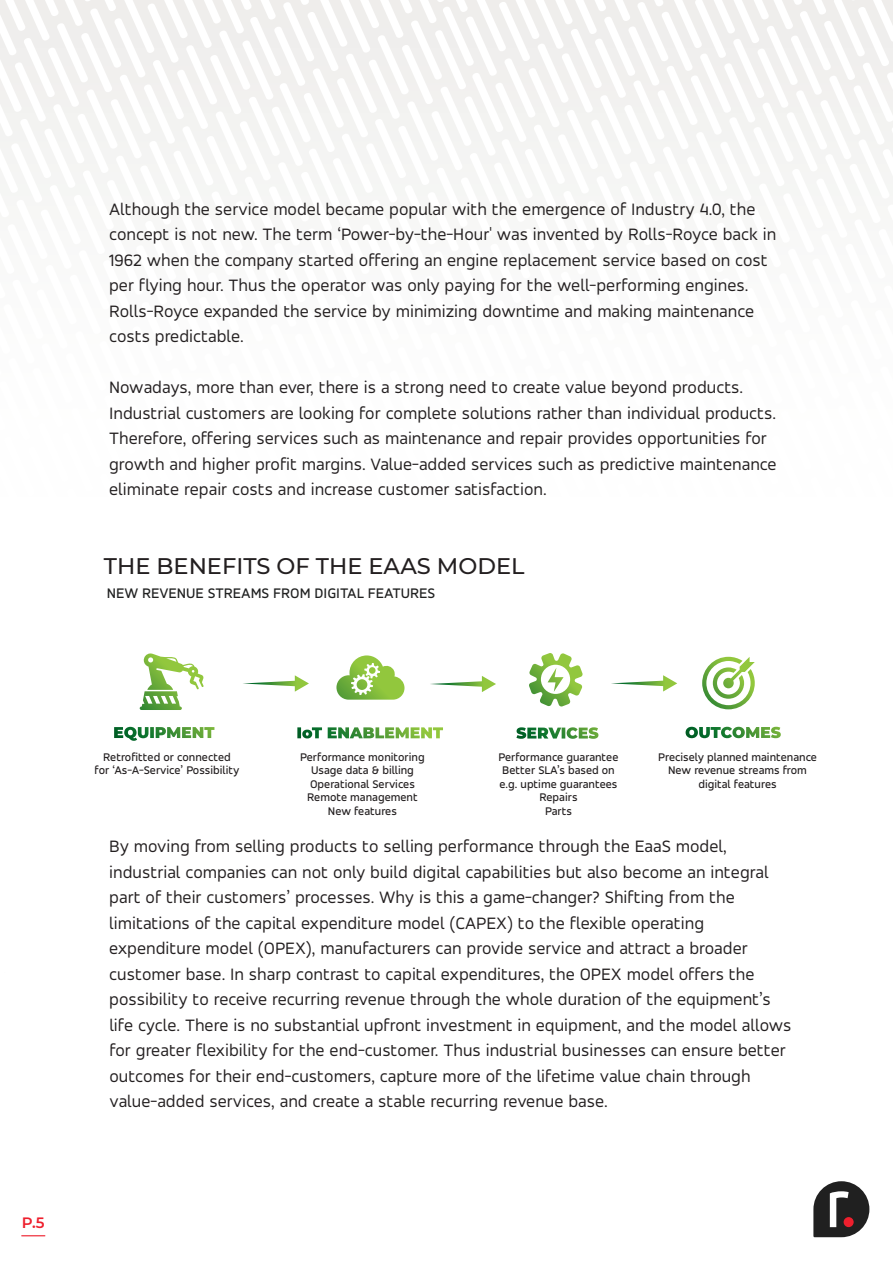
<style>
.page{position:relative;width:893px;height:1263px;background:#fff}
.page>*{position:absolute;margin:0;border:0;box-sizing:border-box;transform-origin:0 0}
.t1{font:500 22.5px "Montserrat";color:#231f20}
.t2{font:18px/25.5px "Accord";color:#231f20}
.t3{font:500 15px "Accord";color:#1f2020}
.t4{font:600 15px "Montserrat";color:#ee1f2d}
.t5{font:500 12px/13.5px "Accord";color:#231f20;text-align:center}
</style>
<div class="page">
<svg style="left:553px;top:6px;width:337px;height:190px"></svg>
<svg style="left:813px;top:1181px;width:56px;height:56px"></svg>
<div style="left:844px;top:1217px;width:10px;height:10px;background:#ee1f2d;border-radius:50%"></div>
<svg style="left:21px;top:1235px;width:24px;height:1px"></svg>
<svg style="left:686px;top:657px;width:95px;height:81px"></svg>
<svg style="left:243px;top:675px;width:66px;height:17px"></svg>
<svg style="left:611px;top:675px;width:66px;height:16px"></svg>
<svg style="left:336px;top:655px;width:160px;height:75px"></svg>
<svg style="left:124px;top:653px;width:90px;height:88px"></svg>
<svg style="left:517px;top:653px;width:81px;height:86px"></svg>
<p class="t2" style="left:109px;top:196px;width:669px">Although the service model became popular with the emergence of Industry 4.0, the concept is not new. The term ‘Power-by-the-Hour' was invented by Rolls-Royce back in 1962 when the company started offering an engine replacement service based on cost per flying hour. Thus the operator was only paying for the well-performing engines.<br>Rolls-Royce expanded the service by minimizing downtime and making maintenance costs predictable.</p>
<p class="t2" style="left:109px;top:374px;width:669px">Nowadays, more than ever, there is a strong need to create value beyond products.<br>Industrial customers are looking for complete solutions rather than individual products.<br>Therefore, offering services such as maintenance and repair provides opportunities for growth and higher profit margins. Value-added services such as predictive maintenance eliminate repair costs and increase customer satisfaction.</p>
<p class="t1" style="left:104px;top:550px;width:422px">THE BENEFITS OF THE EAAS MODEL</p>
<p class="t3" style="left:107px;top:584px;width:330px">NEW REVENUE STREAMS FROM DIGITAL FEATURES</p>
<p class="t4" style="left:22px;top:1212px;width:24px">P.5</p>
<p class="t5" style="left:95px;top:750px;width:146px">Retrofitted or connected for ‘As-A-Service’ Possibility</p>
<p class="t5" style="left:498px;top:750px;width:122px">Performance guarantee<br>Better SLA’s based on e.g. uptime guarantees<br>Repairs<br>Parts</p>
<p class="t5" style="left:300px;top:750px;width:126px">Performance monitoring<br>Usage data &amp; billing<br>Operational Services<br>Remote management<br>New features</p>
<p class="t5" style="left:658px;top:750px;width:160px">Precisely planned maintenance<br>New revenue streams from digital features</p>
<p class="t2" style="left:109px;top:833px;width:684px">By moving from selling products to selling performance through the EaaS model, industrial companies can not only build digital capabilities but also become an integral part of their customers’ processes. Why is this a game-changer? Shifting from the limitations of the capital expenditure model (CAPEX) to the flexible operating expenditure model (OPEX), manufacturers can provide service and attract a broader customer base. In sharp contrast to capital expenditures, the OPEX model offers the possibility to receive recurring revenue through the whole duration of the equipment’s life cycle. There is no substantial upfront investment in equipment, and the model allows for greater flexibility for the end-customer. Thus industrial businesses can ensure better outcomes for their end-customers, capture more of the lifetime value chain through value-added services, and create a stable recurring revenue base.</p>
</div>
